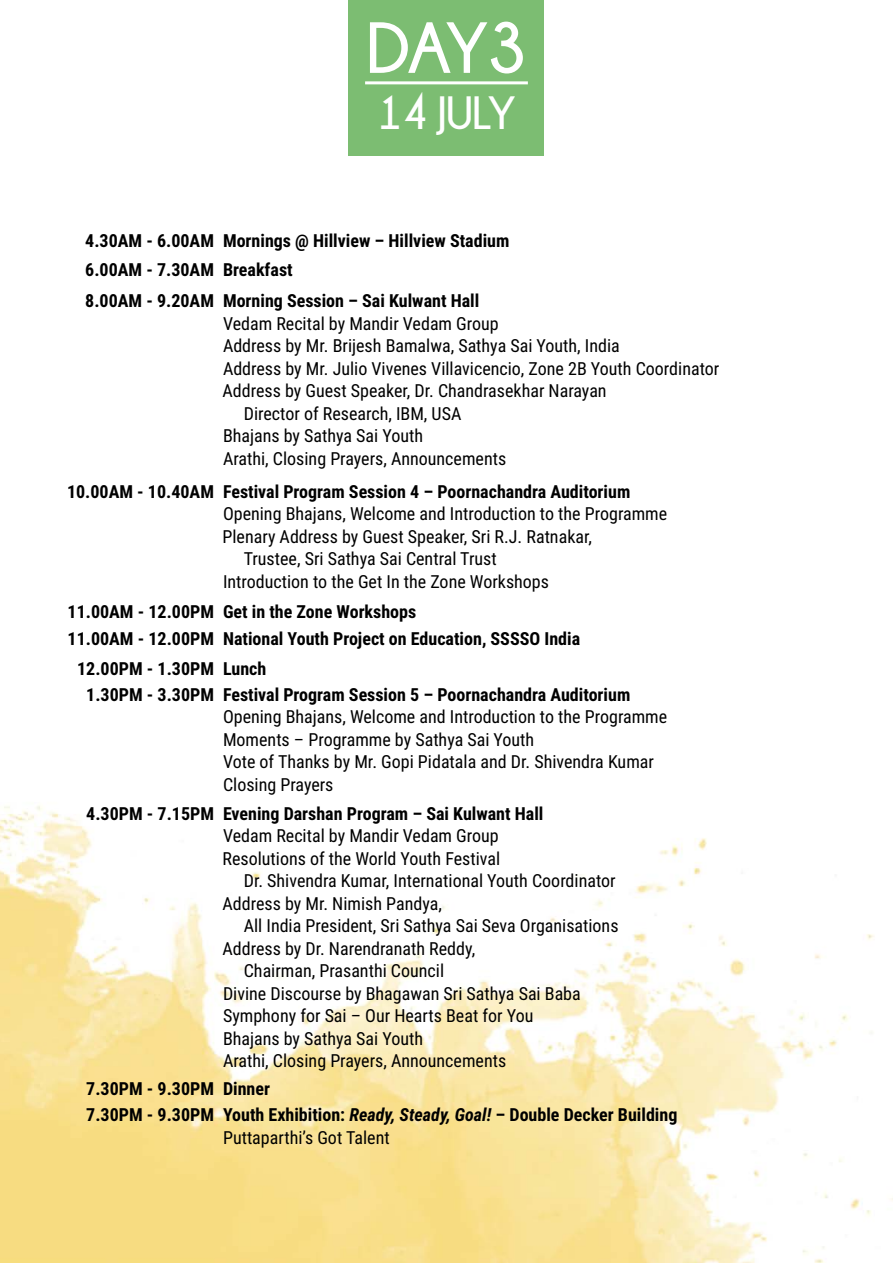
<style>
.page{position:relative;width:893px;height:1263px;background:#fff}
.page>*{position:absolute;margin:0;border:0;box-sizing:border-box;transform-origin:0 0}
.t1{font:700 72px "Champagne&Limousines";color:#fff}
.t2{font:700 46.5px "Champagne&Limousines";letter-spacing:-.025em;color:#fff}
.t3{font:18px/22.5px "Roboto Condensed";color:#000}
.t4{font:700 18px/30.3px "Roboto Condensed";color:#000}
.s1{font-style:italic}
</style>
<div class="page">
<img style="left:0;top:132px;width:893px;height:1131px">
<div style="left:349px;top:0;width:195px;height:155px;background:#7cbd72"></div>
<hr style="left:365px;top:81px;width:163px;height:3px;background:#fff">
<h1 class="t1" style="left:366px;top:8px;width:162px">DAY3</h1>
<h2 class="t2" style="left:377px;top:87px;width:140px">14 JULY</h2>
<p class="t4" style="left:85px;top:224px;width:426px">4.30AM - 6.00AM Mornings @ Hillview – Hillview Stadium<br>6.00AM - 7.30AM Breakfast<br>8.00AM - 9.20AM Morning Session – Sai Kulwant Hall</p>
<p class="t3" style="left:223px;top:311px;width:277px">Vedam Recital by Mandir Vedam Group</p>
<p class="t3" style="left:223px;top:334px;width:398px">Address by Mr. Brijesh Bamalwa, Sathya Sai Youth, India</p>
<p class="t3" style="left:223px;top:356px;width:498px">Address by Mr. Julio Vivenes Villavicencio, Zone 2B Youth Coordinator</p>
<p class="t3" style="left:223px;top:379px;width:386px">Address by Guest Speaker, Dr. Chandrasekhar Narayan</p>
<p class="t3" style="left:244px;top:401px;width:219px">Director of Research, IBM, USA</p>
<p class="t3" style="left:223px;top:424px;width:202px">Bhajans by Sathya Sai Youth</p>
<p class="t3" style="left:223px;top:446px;width:285px">Arathi, Closing Prayers, Announcements</p>
<p class="t4" style="left:67px;top:475px;width:565px">10.00AM - 10.40AM Festival Program Session 4 – Poornachandra Auditorium</p>
<p class="t3" style="left:223px;top:502px;width:446px">Opening Bhajans, Welcome and Introduction to the Programme</p>
<p class="t3" style="left:223px;top:524px;width:371px">Plenary Address by Guest Speaker, Sri R.J. Ratnakar,</p>
<p class="t3" style="left:244px;top:547px;width:254px">Trustee, Sri Sathya Sai Central Trust</p>
<p class="t3" style="left:223px;top:569px;width:327px">Introduction to the Get In the Zone Workshops</p>
<p class="t4" style="left:68px;top:598px;width:514px;line-height:26.5px">11.00AM - 12.00PM Get in the Zone Workshops<br>11.00AM - 12.00PM National Youth Project on Education, SSSSO India</p>
<p class="t4" style="left:86px;top:655px;width:546px;line-height:25.8px;text-indent:-9px">12.00PM - 1.30PM Lunch<br>1.30PM - 3.30PM Festival Program Session 5 – Poornachandra Auditorium</p>
<p class="t3" style="left:223px;top:705px;width:446px">Opening Bhajans, Welcome and Introduction to the Programme Moments – Programme by Sathya Sai Youth<br>Vote of Thanks by Mr. Gopi Pidatala and Dr. Shivendra Kumar Closing Prayers</p>
<p class="t4" style="left:86px;top:797px;width:459px">4.30PM - 7.15PM Evening Darshan Program – Sai Kulwant Hall</p>
<p class="t3" style="left:223px;top:824px;width:277px">Vedam Recital by Mandir Vedam Group</p>
<p class="t3" style="left:223px;top:846px;width:279px">Resolutions of the World Youth Festival</p>
<p class="t3" style="left:244px;top:869px;width:373px">Dr. Shivendra Kumar, International Youth Coordinator</p>
<p class="t3" style="left:223px;top:891px;width:221px">Address by Mr. Nimish Pandya,</p>
<p class="t3" style="left:244px;top:914px;width:376px">All India President, Sri Sathya Sai Seva Organisations</p>
<p class="t3" style="left:223px;top:936px;width:254px">Address by Dr. Narendranath Reddy,</p>
<p class="t3" style="left:244px;top:959px;width:202px">Chairman, Prasanthi Council</p>
<p class="t3" style="left:223px;top:981px;width:359px">Divine Discourse by Bhagawan Sri Sathya Sai Baba</p>
<p class="t3" style="left:223px;top:1004px;width:312px">Symphony for Sai – Our Hearts Beat for You</p>
<p class="t3" style="left:223px;top:1026px;width:202px">Bhajans by Sathya Sai Youth</p>
<p class="t3" style="left:223px;top:1049px;width:285px">Arathi, Closing Prayers, Announcements</p>
<p class="t4" style="left:86px;top:1074px;width:593px;line-height:26.4px">7.30PM - 9.30PM Dinner<br>7.30PM - 9.30PM Youth Exhibition: <span class="s1">Ready, Steady, Goal!</span> – Double Decker Building</p>
<p class="t3" style="left:223px;top:1125px;width:168px">Puttaparthi’s Got Talent</p>
</div>
